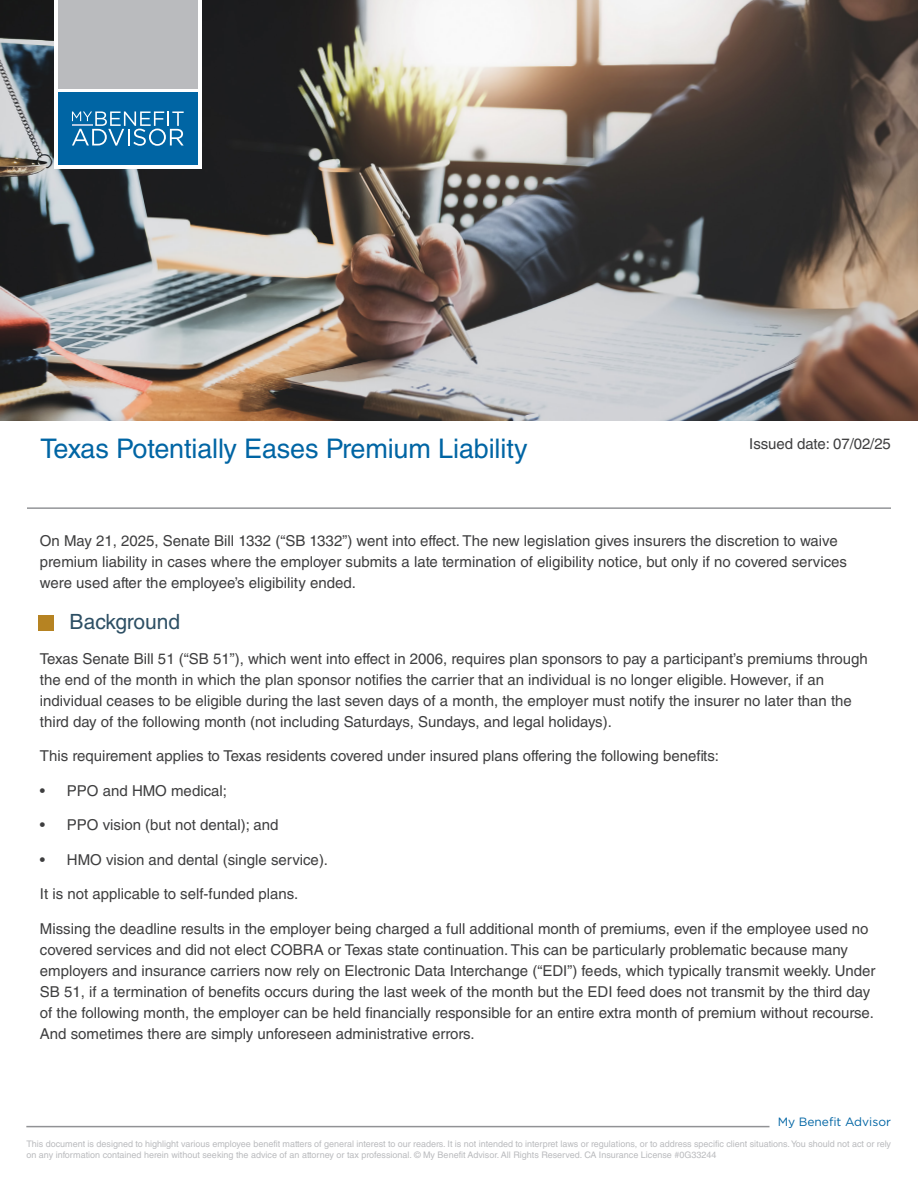
<style>
.page{position:relative;width:918px;height:1188px;background:#fff}
.page>*{position:absolute;margin:0;border:0;box-sizing:border-box;transform-origin:0 0}
.t1{font:27px "Helvetica LT Std";letter-spacing:-.005em;color:#0065a4}
.t2{font:21px "Helvetica LT Std";color:#2d4f64}
.t3{font:15px/21px "Helvetica LT Std";color:#3e3e3f}
.t4{font:12px "Gotham";color:#0065a4}
.t5{font:9px/10.8px "Helvetica LT Std";color:#babbbe}
</style>
<div class="page">
<hr style="left:26px;top:1126px;width:744px;height:1px;background:#919295">
<img style="left:0;top:0;width:918px;height:421px">
<hr style="left:27px;top:507px;width:864px;height:2px;background:#939598">
<div style="left:39px;top:615px;width:15px;height:16px;background:#b68322"></div>
<div style="left:54px;top:0;width:147px;height:169px;background:#fff"></div>
<div style="left:58px;top:92px;width:139px;height:73px;background:#0065a4"></div>
<svg style="left:72px;top:111px;width:112px;height:35px"></svg>
<hr style="left:72px;top:124px;width:20px;height:2px;background:#b2c7e2">
<div style="left:58px;top:0;width:139px;height:89px;background:#babbbe"></div>
<p class="t1" style="left:40px;top:433px;width:489px">Texas Potentially Eases Premium Liability</p>
<p class="t3" style="left:749px;top:433px;width:143px">Issued date: 07/02/25</p>
<p class="t3" style="left:40px;top:530px;width:809px">On May 21, 2025, Senate Bill 1332 (“SB 1332”) went into effect. The new legislation gives insurers the discretion to waive premium liability in cases where the employer submits a late termination of eligibility notice, but only if no covered services were used after the employee’s eligibility ended.</p>
<p class="t2" style="left:70px;top:609px;width:112px">Background</p>
<p class="t3" style="left:40px;top:648px;width:829px">Texas Senate Bill 51 (“SB 51”), which went into effect in 2006, requires plan sponsors to pay a participant’s premiums through the end of the month in which the plan sponsor notifies the carrier that an individual is no longer eligible. However, if an individual ceases to be eligible during the last seven days of a month, the employer must notify the insurer no later than the third day of the following month (not including Saturdays, Sundays, and legal holidays).</p>
<p class="t3" style="left:40px;top:745px;width:681px">This requirement applies to Texas residents covered under insured plans offering the following benefits:</p>
<p class="t3" style="left:40px;top:780px;width:189px">• PPO and HMO medical;</p>
<p class="t3" style="left:40px;top:814px;width:240px">• PPO vision (but not dental); and</p>
<p class="t3" style="left:40px;top:849px;width:290px">• HMO vision and dental (single service).</p>
<p class="t3" style="left:40px;top:883px;width:260px">It is not applicable to self-funded plans.</p>
<p class="t3" style="left:40px;top:918px;width:837px">Missing the deadline results in the employer being charged a full additional month of premiums, even if the employee used no covered services and did not elect COBRA or Texas state continuation. This can be particularly problematic because many employers and insurance carriers now rely on Electronic Data Interchange (“EDI”) feeds, which typically transmit weekly. Under SB 51, if a termination of benefits occurs during the last week of the month but the EDI feed does not transmit by the third day of the following month, the employer can be held financially responsible for an entire extra month of premium without recourse.<br>And sometimes there are simply unforeseen administrative errors.</p>
<p class="t4" style="left:778px;top:1114px;width:115px">My Benefit Advisor</p>
<p class="t5" style="left:26px;top:1139px;width:866px">This document is designed to highlight various employee benefit matters of general interest to our readers. It is not intended to interpret laws or regulations, or to address specific client situations. You should not act or rely on any information contained herein without seeking the advice of an attorney or tax professional. © My Benefit Advisor. All Rights Reserved. CA Insurance License #0G33244</p>
</div>
